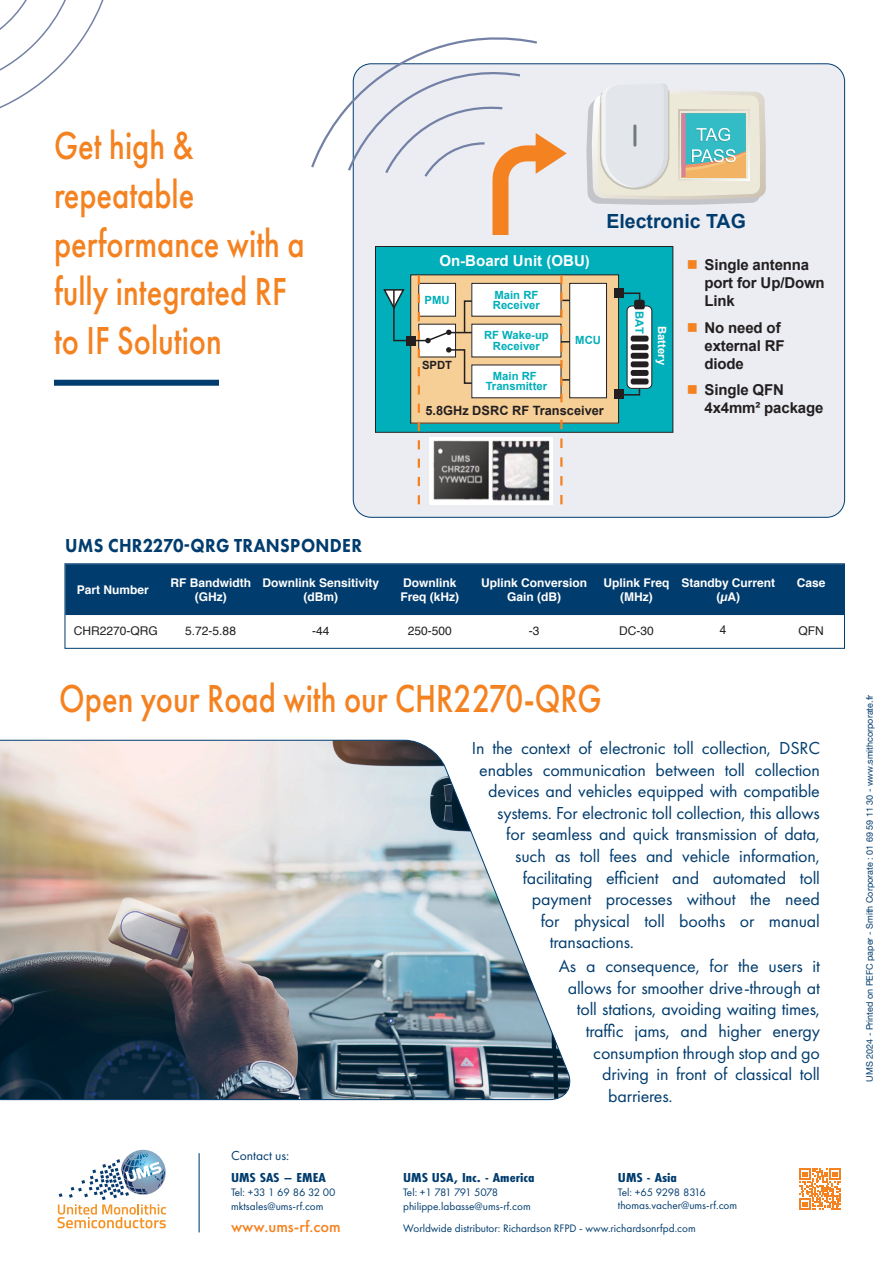
<style>
.page{position:relative;width:893px;height:1263px;background:#fff}
.page>*{position:absolute;margin:0;border:0;box-sizing:border-box;transform-origin:0 0}
.t1{font:500 40.5px/48.6px "Futura PT";color:#f58220;scale:.8 1}
.t2{font:800 19.5px "Futura PT";letter-spacing:.02em;color:#013c6e;scale:.9 1}
.t3{font:700 19.5px "Arial";color:#013c6e}
.t4{font:18px "Futura PT";letter-spacing:-.01em;color:#013c6e}
.t5{font:500 16.5px "Futura PT";color:#f58220}
.t6{font:700 15px/18px "Arial";letter-spacing:-.01em;color:#231f20}
.t7{font:700 15px "Arial";color:#fff}
.t8{font:700 13.5px "Futura PT Cond";color:#013c6e;scale:1.2 1}
.t9{font:13.5px "Futura PT";color:#013c6e}
.t10{font:700 12.75px "Arial";color:#231f20}
.t11{font:700 12px/14.4px "Helvetica";color:#fff;text-align:center}
.t12{font:12px "Helvetica";color:#231f20}
.t13{font:12px "Arial";color:#231f20}
.t14{font:11.25px/14.4px "Futura PT";color:#013c6e}
.t15{font:700 11.25px/10.5px "Arial";color:#00afb9;text-align:center}
.t16{font:700 11.25px "Arial";color:#fff}
.t17{font:700 11.25px "Arial";color:#231f20}
.t18{font:9px "Helvetica Neue";color:#013c6e}
.s1{color:#f58220}
</style>
<div class="page">
<svg style="left:57px;top:1150px;width:110px;height:78px"></svg>
<hr style="left:199px;top:1153px;width:1px;height:79px;background:#013c6e">
<svg style="left:799px;top:1168px;width:42px;height:42px"></svg>
<div style="left:67px;top:565px;width:776px;height:51px;background:#013c6e"></div>
<div style="left:65px;top:563px;width:780px;height:86px;border:1px solid #013c6e"></div>
<img style="left:0;top:740px;width:571px;height:360px">
<div style="left:353px;top:64px;width:492px;height:453px;background:#ebedf3;border-radius:18px"></div>
<svg style="left:586px;top:84px;width:180px;height:121px"></svg>
<svg style="left:311px;top:37px;width:256px;height:198px"></svg>
<svg style="left:0;top:0;width:104px;height:109px"></svg>
<div style="left:375px;top:246px;width:298px;height:186px;background:#00afb9"></div>
<div style="left:375px;top:246px;width:298px;height:187px;border:1px solid #231f20"></div>
<svg style="left:623px;top:292px;width:18px;height:15px"></svg>
<svg style="left:620px;top:388px;width:21px;height:8px"></svg>
<div style="left:411px;top:275px;width:207px;height:148px;background:#f6cf97"></div>
<div style="left:410px;top:274px;width:209px;height:149px;border:1px solid #231f20"></div>
<div style="left:570px;top:283px;width:36px;height:115px;background:#fff"></div>
<div style="left:569px;top:283px;width:38px;height:115px;border:1px solid #231f20"></div>
<div style="left:472px;top:283px;width:89px;height:33px;background:#fff"></div>
<div style="left:471px;top:283px;width:90px;height:34px;border:1px solid #231f20"></div>
<div style="left:472px;top:324px;width:89px;height:33px;background:#fff"></div>
<div style="left:472px;top:365px;width:89px;height:33px;background:#fff"></div>
<div style="left:627px;top:306px;width:25px;height:82px;background:#fff;border-radius:5px"></div>
<div style="left:627px;top:306px;width:25px;height:83px;border:1px solid #231f20;border-radius:5px"></div>
<div style="left:631px;top:336px;width:18px;height:6px;background:#231f20;border-radius:2px"></div>
<div style="left:631px;top:344px;width:18px;height:6px;background:#231f20;border-radius:2px"></div>
<div style="left:631px;top:353px;width:18px;height:6px;background:#231f20;border-radius:2px"></div>
<div style="left:631px;top:361px;width:18px;height:6px;background:#231f20;border-radius:2px"></div>
<div style="left:631px;top:370px;width:18px;height:6px;background:#231f20;border-radius:2px"></div>
<div style="left:631px;top:378px;width:18px;height:6px;background:#231f20;border-radius:2px"></div>
<div style="left:614px;top:289px;width:9px;height:9px;background:#231f20"></div>
<div style="left:614px;top:390px;width:9px;height:9px;background:#231f20"></div>
<div style="left:634px;top:300px;width:11px;height:9px;background:#231f20;border-radius:2px"></div>
<img style="left:473px;top:438px;width:79px;height:65px">
<svg style="left:382px;top:276px;width:91px;height:228px"></svg>
<svg style="left:560px;top:276px;width:10px;height:126px"></svg>
<svg style="left:560px;top:420px;width:3px;height:84px"></svg>
<div style="left:54px;top:380px;width:165px;height:6px;background:#013c6e"></div>
<h1 class="t1" style="left:54px;top:122px;width:315px">Get high &amp; repeatable performance with a fully integrated RF to IF Solution</h1>
<p class="t3" style="left:606px;top:209px;width:141px">Electronic TAG</p>
<p class="t7" style="left:439px;top:251px;width:152px">On-Board Unit (OBU)</p>
<p class="t15" style="left:493px;top:290px;width:49px;text-align:left">Main RF<br>Receiver</p>
<p class="t15" style="left:484px;top:330px;width:66px">RF Wake-up<br>Receiver</p>
<p class="t15" style="left:486px;top:371px;width:63px">Main RF<br>Transmitter</p>
<p class="t15" style="left:425px;top:295px;width:27px">PMU</p>
<p class="t15" style="left:575px;top:335px;width:27px">MCU</p>
<p class="t17" style="left:422px;top:358px;width:32px">SPDT</p>
<p class="t10" style="left:425px;top:402px;width:180px">5.8GHz DSRC RF Transceiver</p>
<p class="t15" style="left:644px;top:311px;width:24px;rotate:90deg">BAT</p>
<p class="t16" style="left:670px;top:326px;width:40px;rotate:90deg">Battery</p>
<p class="t6" style="left:704px;top:257px;width:122px;text-indent:-18px"><span class="s1">■</span> Single antenna port for Up/Down<br>Link</p>
<p class="t6" style="left:704px;top:319px;width:82px;text-indent:-18px"><span class="s1">■</span> No need of external RF diode</p>
<p class="t6" style="left:704px;top:382px;width:120px;text-indent:-18px"><span class="s1">■</span> Single QFN<br>4x4mm² package</p>
<p class="t2" style="left:65px;top:533px;width:332px">UMS CHR2270-QRG TRANSPONDER</p>
<p class="t11" style="left:77px;top:583px;width:74px">Part Number</p>
<p class="t11" style="left:170px;top:576px;width:82px">RF Bandwidth (GHz)</p>
<p class="t11" style="left:262px;top:576px;width:118px">Downlink Sensitivity (dBm)</p>
<p class="t11" style="left:400px;top:576px;width:60px;text-align:left">Downlink<br>Freq (kHz)</p>
<p class="t11" style="left:481px;top:576px;width:108px">Uplink Conversion<br>Gain (dB)</p>
<p class="t11" style="left:604px;top:576px;width:68px">Uplink Freq (MHz)</p>
<p class="t11" style="left:681px;top:576px;width:95px">Standby Current (µA)</p>
<p class="t11" style="left:797px;top:576px;width:30px">Case</p>
<p class="t12" style="left:74px;top:621px;width:86px">CHR2270-QRG</p>
<p class="t12" style="left:185px;top:621px;width:52px">5.72-5.88</p>
<p class="t12" style="left:312px;top:621px;width:19px">-44</p>
<p class="t12" style="left:408px;top:621px;width:46px">250-500</p>
<p class="t12" style="left:529px;top:621px;width:12px">-3</p>
<p class="t12" style="left:619px;top:621px;width:36px">DC-30</p>
<p class="t13" style="left:720px;top:622px;width:8px">4</p>
<p class="t12" style="left:799px;top:621px;width:27px">QFN</p>
<h1 class="t1" style="left:59px;top:674px;width:680px">Open your Road with our CHR2270-QRG</h1>
<p class="t9" style="left:231px;top:1148px;width:60px">Contact us:</p>
<p class="t8" style="left:231px;top:1170px;width:81px">UMS SAS – EMEA</p>
<p class="t14" style="left:231px;top:1184px;width:106px">Tel: +33 1 69 86 32 00 mktsales@ums-rf.com</p>
<p class="t5" style="left:231px;top:1216px;width:111px">www.ums-rf.com</p>
<p class="t4" style="left:472px;top:737px;width:350px">In the context of electronic toll collection, DSRC</p>
<p class="t4" style="left:479px;top:759px;width:342px">enables communication between toll collection</p>
<p class="t4" style="left:488px;top:780px;width:333px">devices and vehicles equipped with compatible</p>
<p class="t4" style="left:497px;top:802px;width:324px">systems. For electronic toll collection, this allows</p>
<p class="t4" style="left:506px;top:824px;width:315px">for seamless and quick transmission of data,</p>
<p class="t4" style="left:515px;top:845px;width:306px">such as toll fees and vehicle information,</p>
<p class="t4" style="left:523px;top:867px;width:299px">facilitating efficient and automated toll</p>
<p class="t4" style="left:532px;top:888px;width:290px">payment processes without the need</p>
<p class="t4" style="left:541px;top:910px;width:281px">for physical toll booths or manual</p>
<p class="t4" style="left:550px;top:932px;width:86px">transactions.</p>
<p class="t4" style="left:559px;top:955px;width:263px">As a consequence, for the users it</p>
<p class="t4" style="left:568px;top:977px;width:254px">allows for smoother drive-through at</p>
<p class="t4" style="left:577px;top:999px;width:245px">toll stations, avoiding waiting times,</p>
<p class="t4" style="left:586px;top:1020px;width:236px">traffic jams, and higher energy</p>
<p class="t4" style="left:593px;top:1042px;width:228px">consumption through stop and go</p>
<p class="t4" style="left:602px;top:1063px;width:219px">driving in front of classical toll</p>
<p class="t4" style="left:608px;top:1085px;width:66px">barrieres.</p>
<p class="t8" style="left:403px;top:1170px;width:111px">UMS USA, Inc. - America</p>
<p class="t14" style="left:403px;top:1184px;width:129px">Tel: +1 781 791 5078 philippe.labasse@ums-rf.com</p>
<p class="t8" style="left:618px;top:1170px;width:51px">UMS - Asia</p>
<p class="t14" style="left:618px;top:1185px;width:121px;line-height:13.5px">Tel: +65 9298 8316 thomas.vacher@ums-rf.com</p>
<p class="t14" style="left:403px;top:1221px;width:294px">Worldwide distributor: Richardson RFPD - www.richardsonrfpd.com</p>
<p class="t18" style="left:863px;top:1081px;width:388px;rotate:-90deg">UMS 2024 - Printed on PEFC paper - Smith Corporate : 01 69 59 11 30 - www.smithcorporate.fr</p>
</div>
